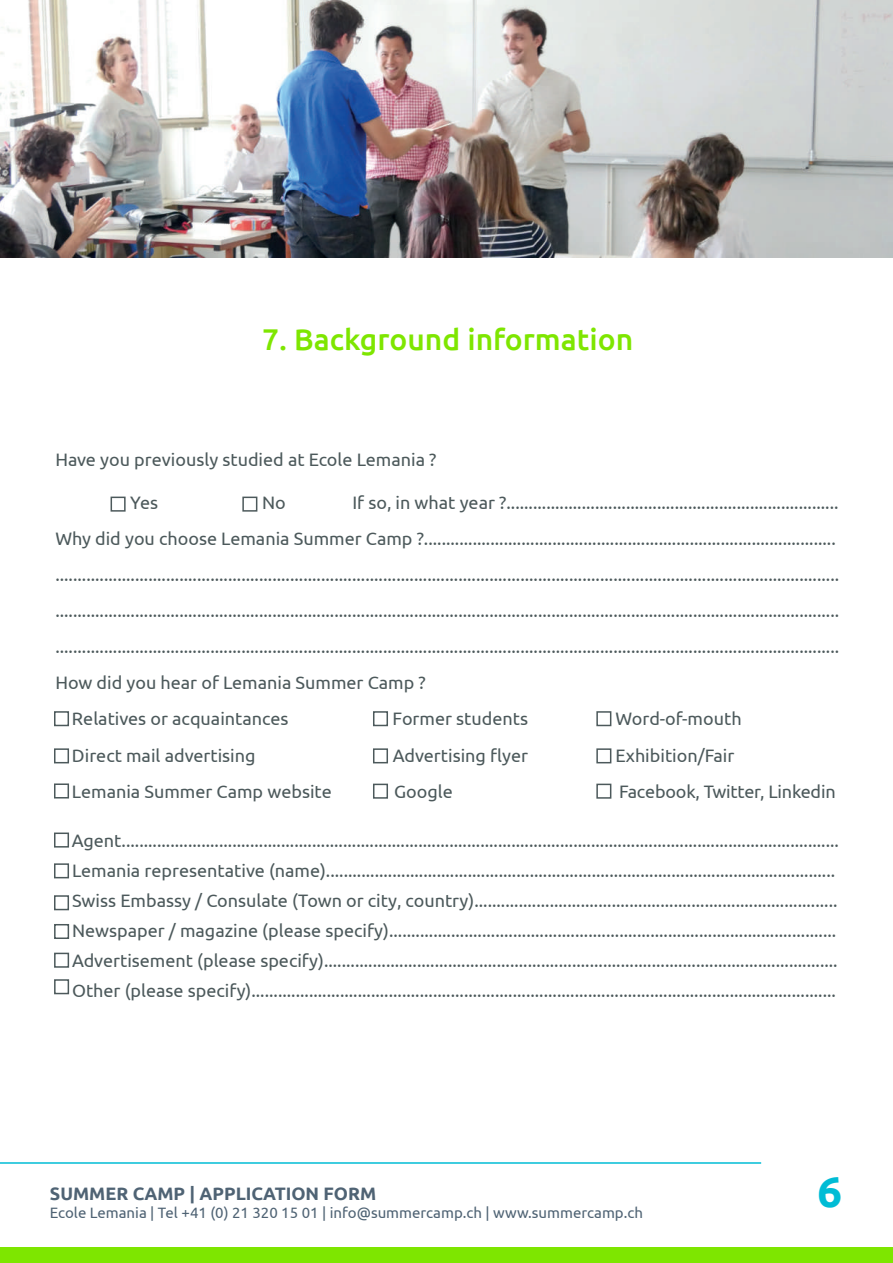
<style>
.page{position:relative;width:893px;height:1263px;background:#fff}
.page>*{position:absolute;margin:0;border:0;box-sizing:border-box;transform-origin:0 0}
.t1{font:700 43.5px "Ubuntu";color:#00bcd5}
.t2{font:500 30px "Ubuntu";color:#7ee600}
.t3{font:18px/30px "Ubuntu";color:#4c595b}
.t4{font:700 18px "Ubuntu";color:#4f6374}
.t5{font:15px "Ubuntu";color:#4f6374}
</style>
<div class="page">
<img style="left:0;top:0;width:893px;height:257px">
<div style="left:111px;top:497px;width:15px;height:15px;border:2px solid #4c595b"></div>
<div style="left:242px;top:497px;width:15px;height:15px;border:2px solid #4c595b"></div>
<div style="left:54px;top:711px;width:15px;height:15px;border:2px solid #4c595b"></div>
<div style="left:373px;top:711px;width:15px;height:15px;border:2px solid #4c595b"></div>
<div style="left:596px;top:711px;width:15px;height:15px;border:2px solid #4c595b"></div>
<div style="left:54px;top:748px;width:15px;height:15px;border:2px solid #4c595b"></div>
<div style="left:373px;top:748px;width:15px;height:15px;border:2px solid #4c595b"></div>
<div style="left:596px;top:748px;width:15px;height:15px;border:2px solid #4c595b"></div>
<div style="left:373px;top:784px;width:15px;height:15px;border:2px solid #4c595b"></div>
<div style="left:596px;top:784px;width:15px;height:15px;border:2px solid #4c595b"></div>
<div style="left:54px;top:783px;width:15px;height:15px;border:2px solid #4c595b"></div>
<div style="left:54px;top:832px;width:15px;height:15px;border:2px solid #4c595b"></div>
<div style="left:54px;top:863px;width:15px;height:15px;border:2px solid #4c595b"></div>
<div style="left:54px;top:895px;width:15px;height:15px;border:2px solid #4c595b"></div>
<div style="left:54px;top:924px;width:15px;height:15px;border:2px solid #4c595b"></div>
<div style="left:54px;top:953px;width:15px;height:15px;border:2px solid #4c595b"></div>
<div style="left:0;top:1247px;width:893px;height:16px;background:#7ee600"></div>
<hr style="left:0;top:1162px;width:761px;height:2px;background:#00bcd5">
<div style="left:54px;top:979px;width:15px;height:15px;border:2px solid #4c595b"></div>
<h2 class="t2" style="left:262px;top:320px;width:373px">7. Background information</h2>
<p class="t3" style="left:55px;top:444px;width:383px">Have you previously studied at Ecole Lemania ?</p>
<p class="t3" style="left:130px;top:487px;width:29px">Yes</p>
<p class="t3" style="left:262px;top:487px;width:25px">No</p>
<p class="t3" style="left:352px;top:487px;width:488px">If so, in what year ?...........................................................................</p>
<p class="t3" style="left:55px;top:523px;width:782px">Why did you choose Lemania Summer Camp ?.............................................................................................</p>
<p class="t3" style="left:55px;top:559px;width:785px">.................................................................................................................................................................................</p>
<p class="t3" style="left:55px;top:595px;width:785px">.................................................................................................................................................................................</p>
<p class="t3" style="left:55px;top:631px;width:785px">.................................................................................................................................................................................</p>
<p class="t3" style="left:55px;top:667px;width:372px">How did you hear of Lemania Summer Camp ?</p>
<p class="t3" style="left:72px;top:703px;width:218px">Relatives or acquaintances</p>
<p class="t3" style="left:393px;top:703px;width:137px">Former students</p>
<p class="t3" style="left:615px;top:703px;width:128px">Word-of-mouth</p>
<p class="t3" style="left:72px;top:739px;width:185px">Direct mail advertising</p>
<p class="t3" style="left:393px;top:739px;width:137px">Advertising flyer</p>
<p class="t3" style="left:615px;top:739px;width:120px">Exhibition/Fair</p>
<p class="t3" style="left:72px;top:775px;width:261px">Lemania Summer Camp website</p>
<p class="t3" style="left:394px;top:775px;width:60px">Google</p>
<p class="t3" style="left:619px;top:775px;width:218px">Facebook, Twitter, Linkedin</p>
<p class="t3" style="left:72px;top:825px;width:769px">Agent..................................................................................................................................................................<br>Lemania representative (name)...................................................................................................................<br>Swiss Embassy / Consulate (Town or city, country)..................................................................................<br>Newspaper / magazine (please specify).....................................................................................................<br>Advertisement (please specify)....................................................................................................................<br>Other (please specify)....................................................................................................................................</p>
<p class="t4" style="left:50px;top:1182px;width:328px">SUMMER CAMP | APPLICATION FORM</p>
<p class="t5" style="left:50px;top:1203px;width:594px">Ecole Lemania | Tel +41 (0) 21 320 15 01 | info@summercamp.ch | www.summercamp.ch</p>
<h1 class="t1" style="left:817px;top:1165px;width:26px">6</h1>
</div>
